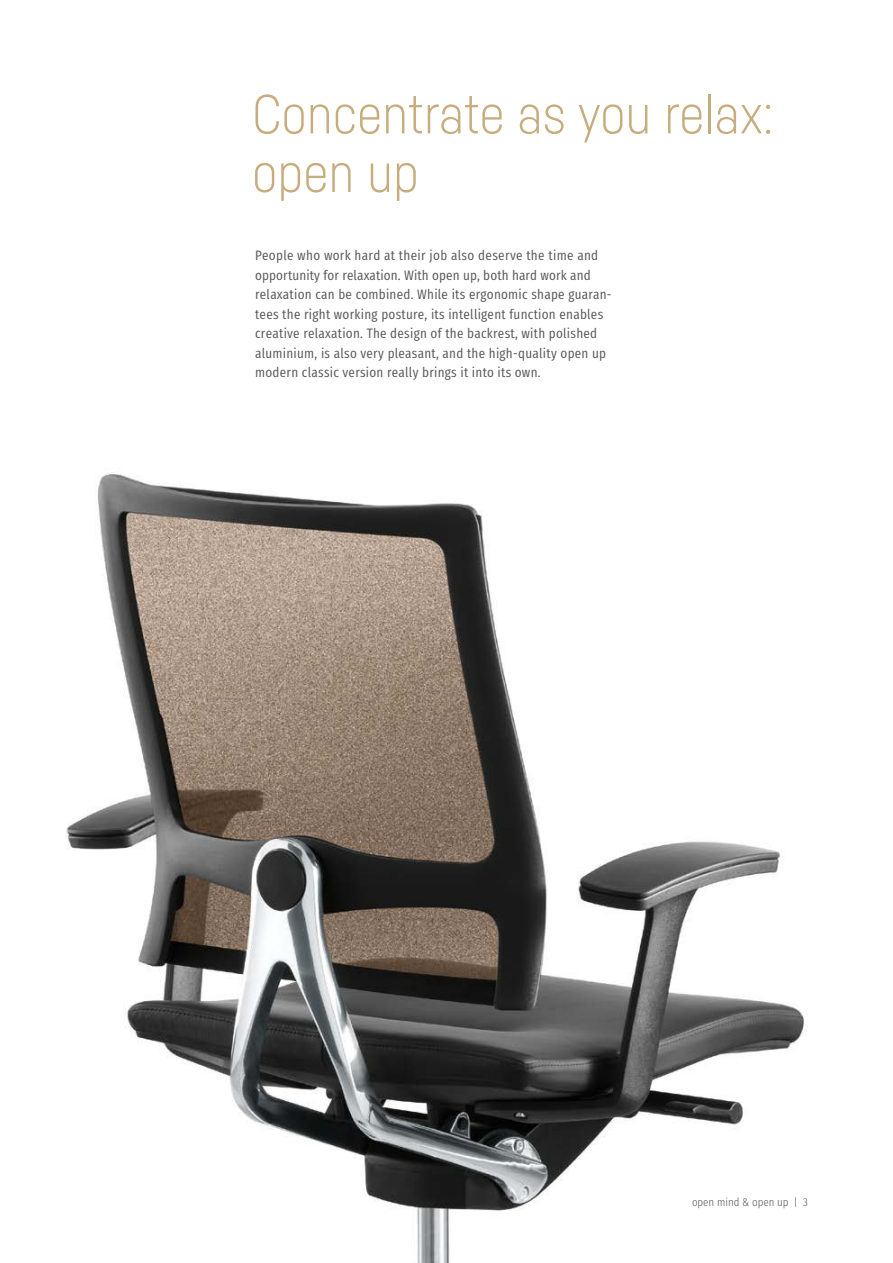
<style>
.page{position:relative;width:893px;height:1263px;background:#fff}
.page>*{position:absolute;margin:0;border:0;box-sizing:border-box;transform-origin:0 0}
.t1{font:300 54px/58.5px "Sedus Sans";color:#c7ad7e}
.t2{font:13.5px/19.5px "Sedus Text Condensed";letter-spacing:.02em;color:#565656}
.t3{font:300 11.25px "Sedus Text Condensed";color:#565656}
</style>
<div class="page">
<img style="left:66px;top:474px;width:738px;height:789px">
<h1 class="t1" style="left:252px;top:84px;width:524px">Concentrate as you relax: open up</h1>
<p class="t2" style="left:255px;top:244px;width:358px">People who work hard at their job also deserve the time and opportunity for relaxation. With open up, both hard work and relaxation can be combined. While its ergonomic shape guaran&shy;tees the right working posture, its intelligent function enables creative relaxation. The design of the backrest, with polished aluminium, is also very pleasant, and the high-quality open up modern classic version really brings it into its own.</p>
<p class="t3" style="left:692px;top:1192px;width:117px">open mind &amp; open up | 3</p>
</div>
